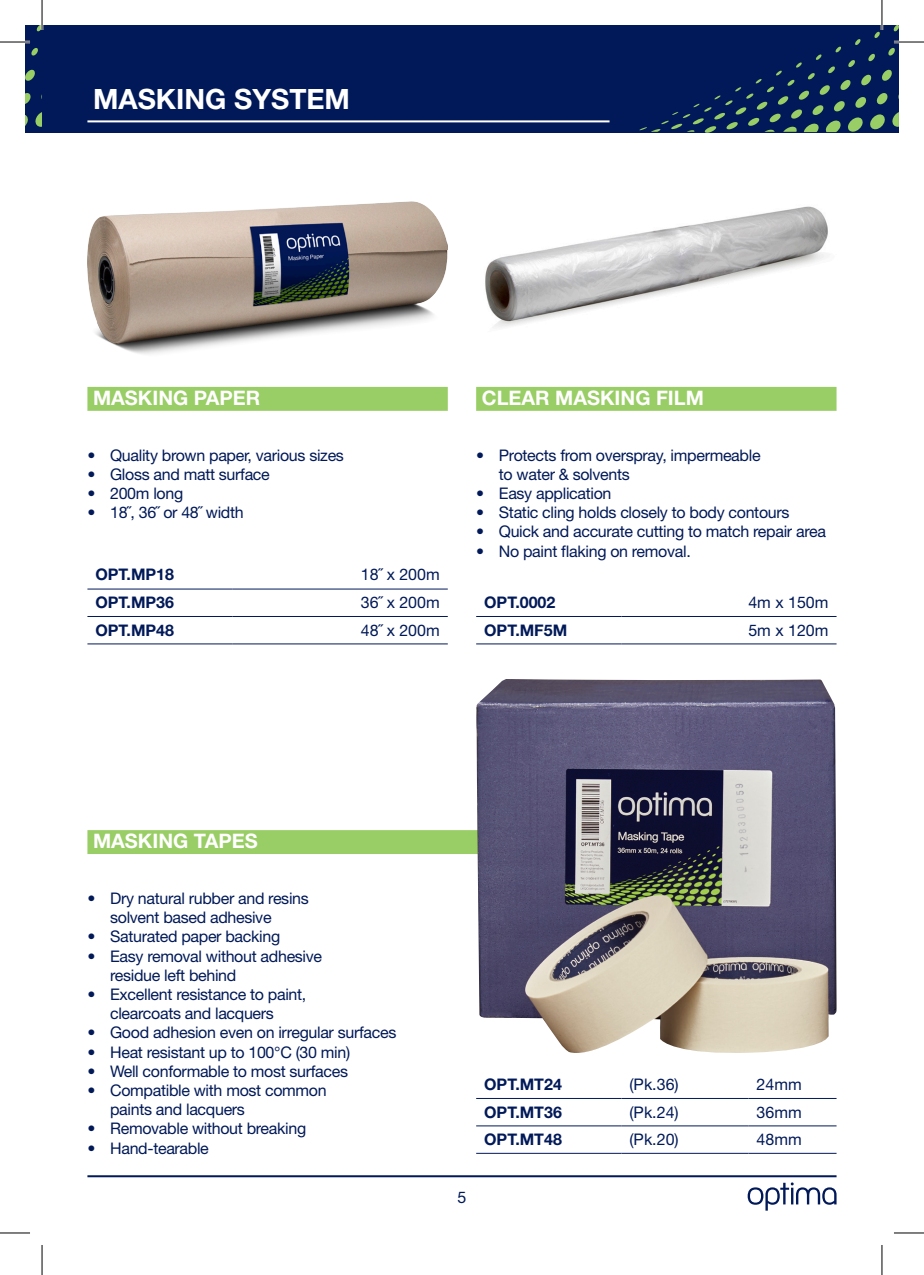
<style>
.page{position:relative;width:924px;height:1275px;background:#fff}
.page>*{position:absolute;margin:0;border:0;box-sizing:border-box;transform-origin:0 0}
.numered_header{font:700 28px "Helvetica Neue LT Std";color:#fff}
.numered_header-2{font:700 20px "Helvetica Neue LT Std";color:#fff}
.txt{font:16px/19.2px "Helvetica Neue LT Std";letter-spacing:-.02em;color:#011958}
.Part_No{font:700 16px "Helvetica Neue LT Std";color:#011958}
</style>
<div class="page">
<div style="left:42px;top:25px;width:856px;height:108px;background:#011958"></div>
<hr style="left:87px;top:1175px;width:749px;height:2px;background:#011958">
<svg style="left:747px;top:1182px;width:89px;height:28px"></svg>
<svg style="left:25px;top:25px;width:17px;height:108px;background:#18345a"></svg>
<svg style="left:639px;top:25px;width:259px;height:108px"></svg>
<hr style="left:87px;top:120px;width:522px;height:2px;background:#fff">
<div style="left:87px;top:387px;width:360px;height:24px;background:#99cd65"></div>
<div style="left:476px;top:387px;width:360px;height:24px;background:#99cd65"></div>
<div style="left:87px;top:830px;width:399px;height:24px;background:#99cd65"></div>
<hr style="left:476px;top:1098px;width:145px;height:1px;background:#011958">
<hr style="left:621px;top:1098px;width:127px;height:1px;background:#011958">
<hr style="left:748px;top:1098px;width:88px;height:1px;background:#011958">
<hr style="left:476px;top:1125px;width:145px;height:1px;background:#011958">
<hr style="left:621px;top:1125px;width:127px;height:1px;background:#011958">
<hr style="left:748px;top:1125px;width:88px;height:1px;background:#011958">
<hr style="left:476px;top:1153px;width:145px;height:1px;background:#011958">
<hr style="left:621px;top:1153px;width:127px;height:1px;background:#011958">
<hr style="left:748px;top:1153px;width:88px;height:1px;background:#011958">
<hr style="left:87px;top:589px;width:145px;height:1px;background:#011958">
<hr style="left:232px;top:589px;width:215px;height:1px;background:#011958">
<hr style="left:87px;top:616px;width:145px;height:1px;background:#011958">
<hr style="left:232px;top:616px;width:215px;height:1px;background:#011958">
<hr style="left:87px;top:643px;width:145px;height:1px;background:#011958">
<hr style="left:232px;top:643px;width:215px;height:1px;background:#011958">
<hr style="left:476px;top:616px;width:145px;height:1px;background:#011958">
<hr style="left:621px;top:616px;width:215px;height:1px;background:#011958">
<hr style="left:476px;top:643px;width:145px;height:1px;background:#011958">
<hr style="left:621px;top:643px;width:215px;height:1px;background:#011958">
<img style="left:475px;top:679px;width:361px;height:374px">
<img style="left:87px;top:201px;width:360px;height:153px">
<img style="left:485px;top:206px;width:343px;height:121px">
<hr style="left:0;top:41px;width:30px;height:2px;background:#fff">
<hr style="left:893px;top:41px;width:30px;height:2px;background:#fff">
<hr style="left:41px;top:0;width:2px;height:30px;background:#fff">
<hr style="left:880px;top:0;width:2px;height:30px;background:#fff">
<hr style="left:0;top:42px;width:30px;height:1px;background:#000">
<hr style="left:893px;top:42px;width:30px;height:1px;background:#000">
<hr style="left:0;top:1232px;width:30px;height:1px;background:#000">
<hr style="left:893px;top:1232px;width:30px;height:1px;background:#000">
<hr style="left:42px;top:0;width:1px;height:30px;background:#000">
<hr style="left:42px;top:1245px;width:1px;height:30px;background:#000">
<hr style="left:881px;top:0;width:1px;height:30px;background:#000">
<hr style="left:881px;top:1245px;width:1px;height:30px;background:#000">
<p class="numered_header" style="left:93px;top:82px;width:258px">MASKING SYSTEM</p>
<p class="numered_header-2" style="left:93px;top:386px;width:169px">MASKING PAPER</p>
<p class="txt" style="left:87px;top:445px;width:258px">• Quality brown paper, various sizes</p>
<p class="txt" style="left:87px;top:464px;width:184px">• Gloss and matt surface</p>
<p class="txt" style="left:87px;top:483px;width:97px">• 200m long</p>
<p class="txt" style="left:87px;top:503px;width:158px">• 18˝, 36˝ or 48˝ width</p>
<p class="Part_No" style="left:95px;top:564px;width:80px">OPT.MP18</p>
<p class="txt" style="left:360px;top:564px;width:80px">18˝ x 200m</p>
<p class="Part_No" style="left:95px;top:593px;width:80px">OPT.MP36</p>
<p class="txt" style="left:360px;top:593px;width:80px">36˝ x 200m</p>
<p class="Part_No" style="left:95px;top:620px;width:80px">OPT.MP48</p>
<p class="txt" style="left:360px;top:620px;width:80px">48˝ x 200m</p>
<p class="numered_header-2" style="left:481px;top:386px;width:223px">CLEAR MASKING FILM</p>
<p class="txt" style="left:498px;top:445px;width:263px;text-indent:-23px">• Protects from overspray, impermeable to water &amp; solvents</p>
<p class="txt" style="left:476px;top:483px;width:137px">• Easy application</p>
<p class="txt" style="left:476px;top:503px;width:314px">• Static cling holds closely to body contours</p>
<p class="txt" style="left:476px;top:522px;width:351px">• Quick and accurate cutting to match repair area</p>
<p class="txt" style="left:476px;top:541px;width:216px">• No paint flaking on removal.</p>
<p class="Part_No" style="left:484px;top:593px;width:73px">OPT.0002</p>
<p class="txt" style="left:748px;top:593px;width:82px">4m x 150m</p>
<p class="Part_No" style="left:484px;top:620px;width:84px">OPT.MF5M</p>
<p class="txt" style="left:748px;top:620px;width:82px">5m x 120m</p>
<p class="numered_header-2" style="left:93px;top:829px;width:166px">MASKING TAPES</p>
<p class="txt" style="left:110px;top:888px;width:200px;text-indent:-23px">• Dry natural rubber and resins solvent based adhesive</p>
<p class="txt" style="left:87px;top:926px;width:194px">• Saturated paper backing</p>
<p class="txt" style="left:110px;top:946px;width:213px;text-indent:-23px">• Easy removal without adhesive residue left behind</p>
<p class="txt" style="left:110px;top:984px;width:198px;text-indent:-23px">• Excellent resistance to paint, clearcoats and lacquers</p>
<p class="txt" style="left:87px;top:1022px;width:310px">• Good adhesion even on irregular surfaces</p>
<p class="txt" style="left:87px;top:1042px;width:264px">• Heat resistant up to 100°C (30 min)</p>
<p class="txt" style="left:87px;top:1061px;width:262px">• Well conformable to most surfaces</p>
<p class="txt" style="left:110px;top:1080px;width:218px;text-indent:-23px">• Compatible with most common paints and lacquers</p>
<p class="txt" style="left:87px;top:1118px;width:220px">• Removable without breaking</p>
<p class="txt" style="left:87px;top:1138px;width:123px">• Hand-tearable</p>
<p class="txt" style="left:457px;top:1187px;width:10px">5</p>
<p class="Part_No" style="left:484px;top:1074px;width:79px">OPT.MT24</p>
<p class="txt" style="left:629px;top:1075px;width:51px">(Pk.36)</p>
<p class="txt" style="left:756px;top:1075px;width:47px">24mm</p>
<p class="Part_No" style="left:484px;top:1102px;width:79px">OPT.MT36</p>
<p class="txt" style="left:629px;top:1102px;width:51px">(Pk.24)</p>
<p class="txt" style="left:756px;top:1102px;width:47px">36mm</p>
<p class="Part_No" style="left:484px;top:1129px;width:79px">OPT.MT48</p>
<p class="txt" style="left:629px;top:1129px;width:51px">(Pk.20)</p>
<p class="txt" style="left:756px;top:1129px;width:47px">48mm</p>
</div>
